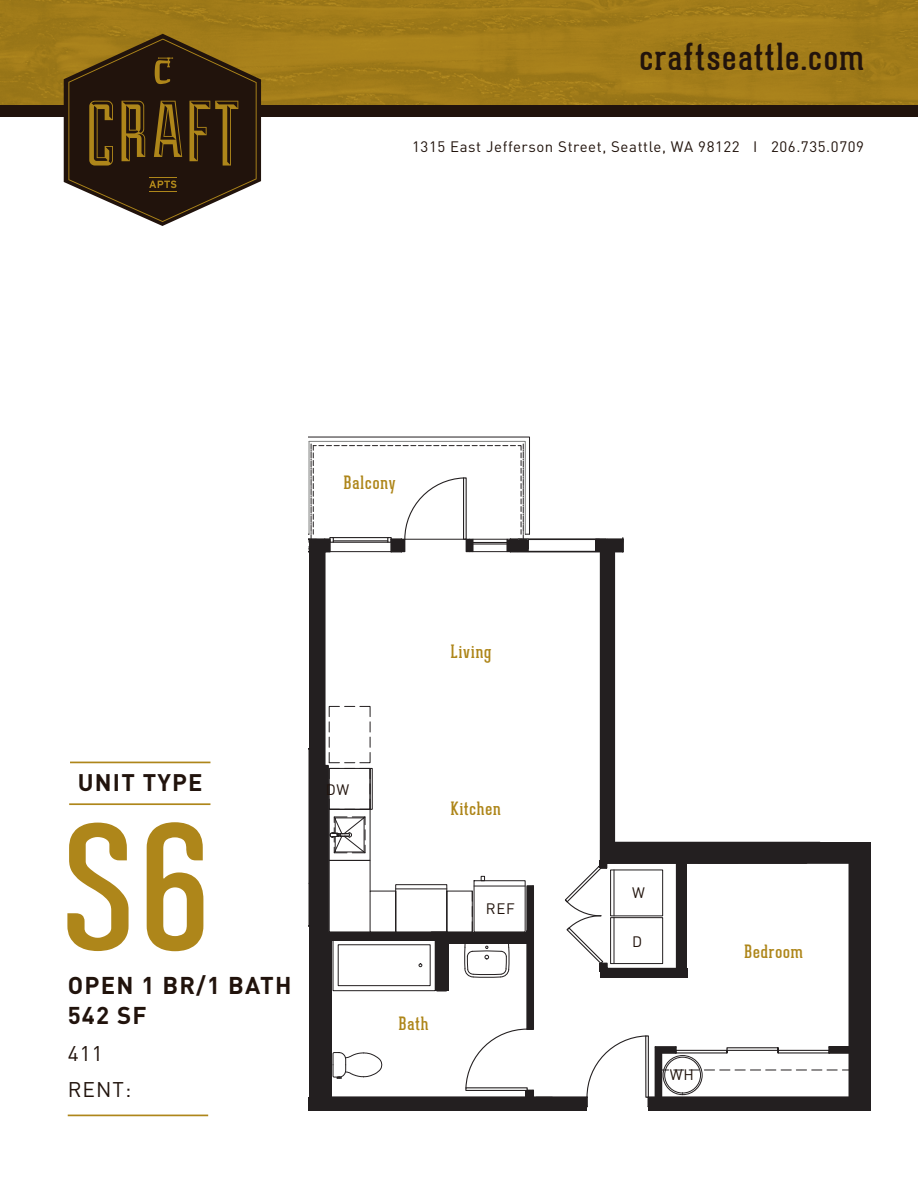
<style>
.page{position:relative;width:918px;height:1188px;background:#fff}
.page>*{position:absolute;margin:0;border:0;box-sizing:border-box;transform-origin:0 0}
.t1{font:167.85px "Geared Slab";color:#ae861a}
.t2{font:36.45px "Geared Slab";letter-spacing:.05em;color:#21130c}
.t3{font:700 24px/30px "DIN";letter-spacing:.05em;color:#21130c}
.t4{font:700 23.7px "DIN";letter-spacing:.05em;color:#21130c}
.t5{font:21px/36.8px "DIN";letter-spacing:.05em;color:#21130c}
.t6{font:18px "Geared Slab";letter-spacing:.05em;color:#ae861a}
.t7{font:15px "DIN";letter-spacing:.04em;color:#21130c}
</style>
<div class="page">
<img style="left:0;top:0;width:918px;height:106px">
<div style="left:0;top:106px;width:918px;height:11px;background:#21130c"></div>
<svg style="left:64px;top:34px;width:197px;height:192px;background:#58462b"></svg>
<hr style="left:655px;top:1046px;width:21px;height:2px;background:#231f20">
<svg style="left:662px;top:1070px;width:187px;height:1px"></svg>
<svg style="left:662px;top:1047px;width:167px;height:7px"></svg>
<hr style="left:661px;top:1053px;width:1px;height:44px;background:#231f20">
<hr style="left:829px;top:1052px;width:21px;height:2px;background:#231f20">
<div style="left:663px;top:1055px;width:40px;height:40px;border:1px solid #231f20;border-radius:50%"></div>
<div style="left:664px;top:1057px;width:37px;height:36px;border:1px solid #231f20;border-radius:50%"></div>
<hr style="left:600px;top:552px;width:1px;height:311px;background:#231f20">
<hr style="left:613px;top:552px;width:2px;height:291px;background:#231f20">
<svg style="left:848px;top:864px;width:1px;height:16px"></svg>
<hr style="left:601px;top:862px;width:248px;height:2px;background:#231f20">
<hr style="left:510px;top:538px;width:113px;height:2px;background:#231f20">
<hr style="left:510px;top:551px;width:91px;height:1px;background:#231f20">
<hr style="left:648px;top:1096px;width:201px;height:2px;background:#231f20">
<svg style="left:587px;top:1035px;width:62px;height:72px"></svg>
<svg style="left:589px;top:841px;width:245px;height:135px"></svg>
<svg style="left:614px;top:538px;width:10px;height:14px"></svg>
<svg style="left:325px;top:550px;width:264px;height:549px"></svg>
<svg style="left:595px;top:540px;width:5px;height:15px"></svg>
<svg style="left:308px;top:436px;width:222px;height:117px"></svg>
<div style="left:849px;top:849px;width:22px;height:258px;background:#231f20"></div>
<div style="left:648px;top:1097px;width:223px;height:14px;background:#231f20"></div>
<div style="left:601px;top:842px;width:270px;height:21px;background:#231f20"></div>
<div style="left:309px;top:1097px;width:278px;height:14px;background:#231f20"></div>
<div style="left:309px;top:539px;width:16px;height:572px;background:#231f20"></div>
<div style="left:316px;top:766px;width:12px;height:172px;background:#231f20"></div>
<div style="left:319px;top:934px;width:12px;height:168px;background:#231f20"></div>
<div style="left:316px;top:539px;width:14px;height:13px;background:#231f20"></div>
<div style="left:596px;top:539px;width:27px;height:13px;background:#231f20"></div>
<div style="left:601px;top:546px;width:12px;height:306px;background:#231f20"></div>
<div style="left:507px;top:540px;width:21px;height:12px;background:#231f20"></div>
<div style="left:391px;top:539px;width:14px;height:13px;background:#231f20"></div>
<div style="left:466px;top:539px;width:7px;height:13px;background:#231f20"></div>
<div style="left:527px;top:886px;width:6px;height:143px;background:#231f20"></div>
<div style="left:327px;top:932px;width:206px;height:9px;background:#231f20"></div>
<div style="left:435px;top:940px;width:14px;height:51px;background:#231f20"></div>
<hr style="left:441px;top:940px;width:89px;height:4px;background:#231f20">
<div style="left:525px;top:1090px;width:8px;height:17px;background:#231f20"></div>
<div style="left:677px;top:856px;width:10px;height:119px;background:#231f20"></div>
<div style="left:600px;top:969px;width:87px;height:9px;background:#231f20"></div>
<div style="left:600px;top:963px;width:7px;height:9px;background:#231f20"></div>
<div style="left:600px;top:860px;width:7px;height:8px;background:#231f20"></div>
<div style="left:655px;top:1047px;width:21px;height:6px;background:#231f20"></div>
<div style="left:655px;top:1049px;width:6px;height:53px;background:#231f20"></div>
<div style="left:829px;top:1046px;width:24px;height:7px;background:#231f20"></div>
<hr style="left:68px;top:1115px;width:140px;height:1px;background:#ae861a">
<hr style="left:70px;top:762px;width:140px;height:1px;background:#ae861a">
<hr style="left:69px;top:803px;width:141px;height:2px;background:#ae861a">
<h2 class="t2" style="left:640px;top:35px;width:226px">craftseattle.com</h2>
<p class="t7" style="left:412px;top:138px;width:453px">1315 East Jefferson Street, Seattle, WA 98122 I 206.735.0709</p>
<p class="t6" style="left:344px;top:471px;width:53px">Balcony</p>
<h3 class="t4" style="left:78px;top:767px;width:126px">UNIT TYPE</h3>
<h1 class="t1" style="left:63px;top:788px;width:147px">S6</h1>
<h3 class="t3" style="left:68px;top:969px;width:225px">OPEN 1 BR/1 BATH<br>542 SF</h3>
<h3 class="t5" style="left:68px;top:1035px;width:65px">411<br>RENT:</h3>
<p class="t7" style="left:326px;top:781px;width:25px">DW</p>
<p class="t6" style="left:451px;top:641px;width:42px">Living</p>
<p class="t6" style="left:451px;top:798px;width:51px">Kitchen</p>
<p class="t7" style="left:486px;top:900px;width:31px">REF</p>
<p class="t6" style="left:399px;top:1013px;width:31px">Bath</p>
<p class="t7" style="left:632px;top:884px;width:14px">W</p>
<p class="t7" style="left:632px;top:933px;width:12px">D</p>
<p class="t7" style="left:670px;top:1066px;width:25px">WH</p>
<p class="t6" style="left:745px;top:941px;width:60px">Bedroom</p>
</div>
